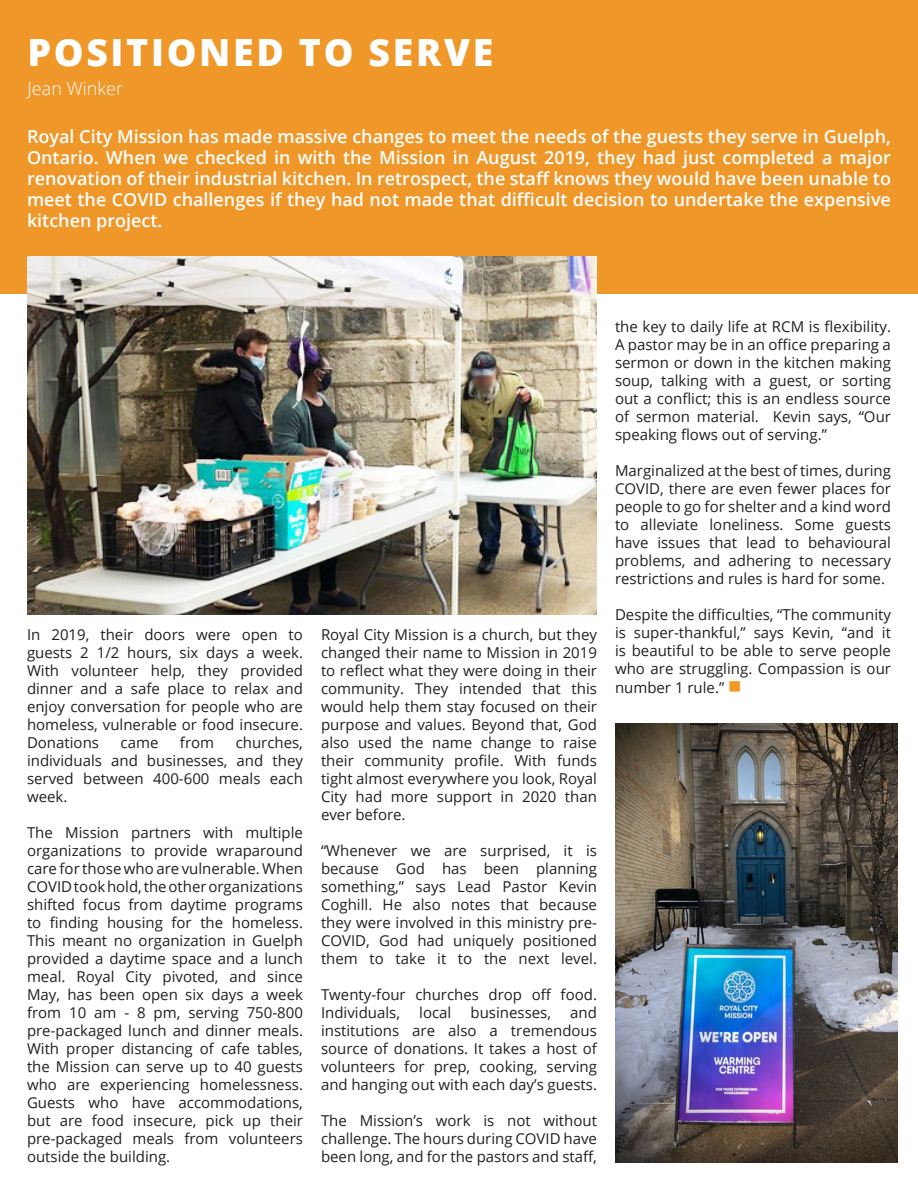
<style>
.page{position:relative;width:918px;height:1188px;background:#fff}
.page>*{position:absolute;margin:0;border:0;box-sizing:border-box;transform-origin:0 0}
.t1{font:800 37.5px "Open Sans";letter-spacing:.07em;color:#fff}
.t2{font:600 18px/21px "Open Sans";color:#fff;text-align:justify}
.t3{font:300 18px "Open Sans";color:#fff}
.t4{font:15px/18px "Open Sans";color:#231f20;text-align:justify}
.s1{color:#f3981e}
</style>
<div class="page">
<div style="left:0;top:0;width:918px;height:294px;background:#ef9729"></div>
<img style="left:27px;top:257px;width:569px;height:358px">
<img style="left:615px;top:724px;width:282px;height:438px">
<p class="t1" style="left:28px;top:24px;width:467px">POSITIONED TO SERVE</p>
<p class="t3" style="left:28px;top:76px;width:97px">Jean Winker</p>
<p class="t2" style="left:27px;top:126px;width:866px">Royal City Mission has made massive changes to meet the needs of the guests they serve in Guelph, Ontario. When we checked in with the Mission in August 2019, they had just completed a major renovation of their industrial kitchen. In retrospect, the staff knows they would have been unable to meet the COVID challenges if they had not made that difficult decision to undertake the expensive kitchen project.</p>
<p class="t4" style="left:27px;top:625px;width:278px">In 2019, their doors were open to guests 2 1/2 hours, six days a week.<br>With volunteer help, they provided dinner and a safe place to relax and enjoy conversation for people who are homeless, vulnerable or food insecure.<br>Donations</p>
<p class="t4" style="left:121px;top:733px;width:39px">came</p>
<p class="t4" style="left:180px;top:733px;width:36px">from</p>
<p class="t4" style="left:27px;top:733px;width:278px;text-indent:209px">churches, individuals and businesses, and they served between 400-600 meals each week.</p>
<p class="t4" style="left:27px;top:823px;width:278px">The Mission partners with multiple organizations to provide wraparound care for those who are vulnerable. When COVID took hold, the other organizations shifted focus from daytime programs to finding housing for the homeless.<br>This meant no organization in Guelph provided a daytime space and a lunch meal. Royal City pivoted, and since May, has been open six days a week from 10 am - 8 pm, serving 750-800 pre-packaged lunch and dinner meals.<br>With proper distancing of cafe tables, the Mission can serve up to 40 guests who are experiencing homelessness.<br>Guests who have accommodations, but are food insecure, pick up their pre-packaged meals from volunteers outside the building.</p>
<p class="t4" style="left:321px;top:625px;width:278px">Royal City Mission is a church, but they changed their name to Mission in 2019 to reflect what they were doing in their community. They intended that this would help them stay focused on their purpose and values. Beyond that, God also used the name change to raise their community profile. With funds tight almost everywhere you look, Royal City had more support in 2020 than ever before.</p>
<p class="t4" style="left:321px;top:841px;width:278px">“Whenever we are surprised, it is because God has been planning something,” says Lead Pastor Kevin Coghill. He also notes that because they were involved in this ministry pre-COVID, God had uniquely positioned them to take it to the next level.</p>
<p class="t4" style="left:321px;top:985px;width:278px">Twenty-four churches drop off food.<br>Individuals,</p>
<p class="t4" style="left:321px;top:1003px;width:278px;text-indent:249px">and institutions are also a tremendous source of donations. It takes a host of volunteers for prep, cooking, serving and hanging out with each day’s guests.</p>
<p class="t4" style="left:321px;top:1111px;width:278px">The Mission’s work is not without challenge. The hours during COVID have been long, and for the pastors and staff,</p>
<p class="t4" style="left:419px;top:1003px;width:34px">local</p>
<p class="t4" style="left:471px;top:1003px;width:82px">businesses,</p>
<p class="t4" style="left:615px;top:317px;width:278px">the key to daily life at RCM is flexibility.<br>A pastor may be in an office preparing a sermon or down in the kitchen making soup, talking with a guest, or sorting out a conflict; this is an endless source of sermon material. Kevin says, “Our speaking flows out of serving.”</p>
<p class="t4" style="left:615px;top:461px;width:278px">Marginalized at the best of times, during COVID, there are even fewer places for people to go for shelter and a kind word to alleviate loneliness. Some guests have issues that lead to behavioural problems, and adhering to necessary restrictions and rules is hard for some.</p>
<p class="t4" style="left:615px;top:605px;width:278px">Despite the difficulties, “The community is super-thankful,” says Kevin, “and it is beautiful to be able to serve people who are struggling. Compassion is our number 1 rule.” <span class="s1">■</span></p>
</div>
